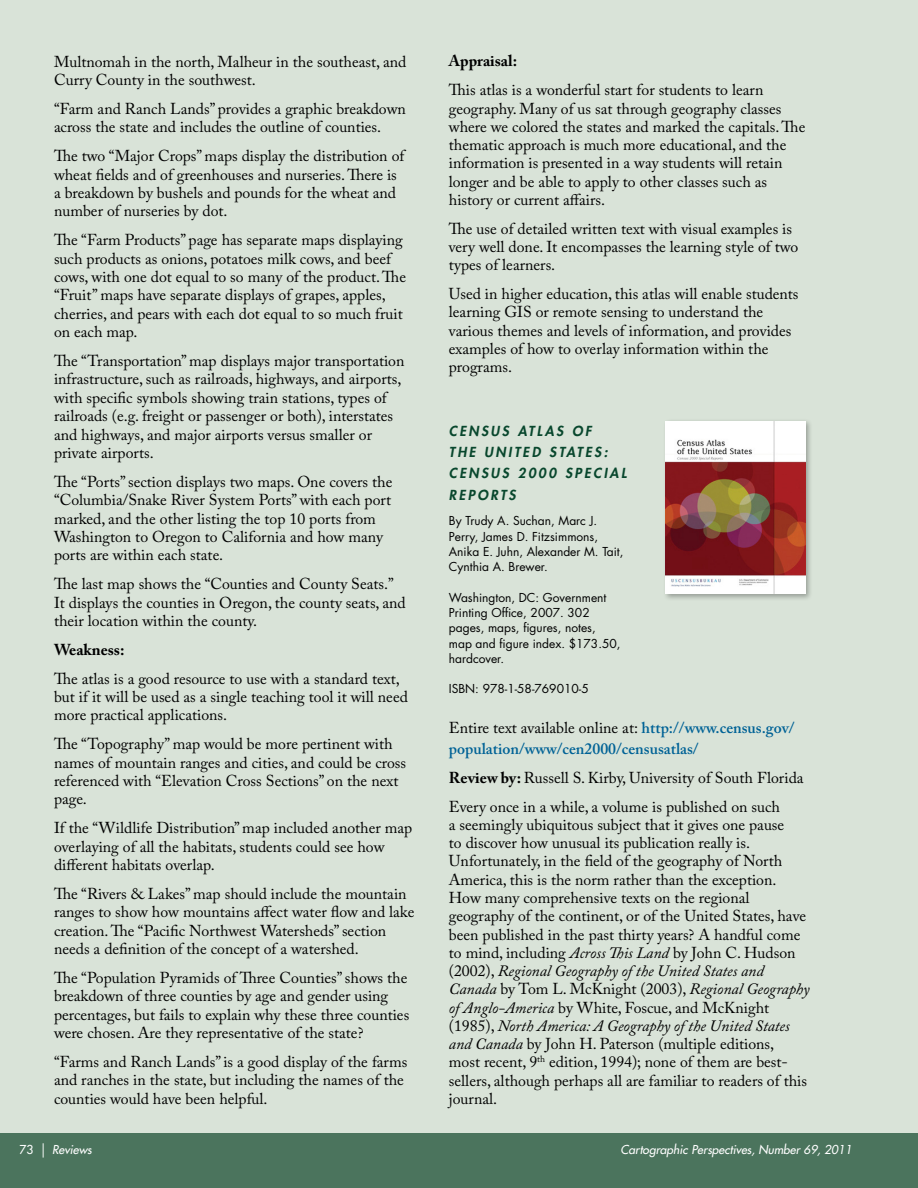
<style>
.page{position:relative;width:918px;height:1188px;background:#fff}
.page>*{position:absolute;margin:0;border:0;box-sizing:border-box;transform-origin:0 0}
.t1{font:15.75px/18.5px "Adobe Caslon Pro";color:#000}
.t2{font:600 15.75px/21.3px "Adobe Caslon Pro";color:#006296}
.t3{font:700 15.75px "Adobe Caslon Pro";color:#000}
.t4{font:italic 800 13.5px/21.3px "Futura Std";letter-spacing:.18em;color:#08472d}
.t5{font:12px/15.3px "Futura Std";color:#000}
.t6{font:italic 500 12px "Futura Std";color:#fff}
.s1{font-weight:400;color:#000}
.s2{font-weight:700}
.s3{font-style:italic}
.s4{font-style:normal}
</style>
<div class="page">
<div style="left:0;top:0;width:918px;height:1136px;background:#d9e3d8"></div>
<div style="left:0;top:1133px;width:918px;height:55px;background:#4b745d"></div>
<div style="left:663px;top:418px;width:150px;height:183px;background:#000;opacity:.3"></div>
<img style="left:666px;top:421px;width:139px;height:173px">
<p class="t1" style="left:54px;top:52px;width:354px">Multnomah in the north, Malheur in the southeast, and<br>Curry County in the southwest.</p>
<p class="t1" style="left:54px;top:99px;width:353px">“Farm and Ranch Lands” provides a graphic breakdown across the state and includes the outline of counties.</p>
<p class="t1" style="left:54px;top:147px;width:352px">The two “Major Crops” maps display the distribution of wheat fields and of greenhouses and nurseries. There is a breakdown by bushels and pounds for the wheat and number of nurseries by dot.</p>
<p class="t1" style="left:54px;top:231px;width:354px">The “Farm Products” page has separate maps displaying such products as onions, potatoes milk cows, and beef cows, with one dot equal to so many of the product. The “Fruit” maps have separate displays of grapes, apples, cherries, and pears with each dot equal to so much fruit on each map.</p>
<p class="t1" style="left:54px;top:351px;width:352px">The “Transportation” map displays major transportation infrastructure, such as railroads, highways, and airports, with specific symbols showing train stations, types of railroads (e.g. freight or passenger or both), interstates and highways, and major airports versus smaller or private airports.</p>
<p class="t1" style="left:54px;top:472px;width:340px">The “Ports” section displays two maps. One covers the “Columbia/Snake River System Ports” with each port marked, and the other listing the top 10 ports from Washington to Oregon to California and how many ports are within each state.</p>
<p class="t1" style="left:54px;top:575px;width:353px">The last map shows the “Counties and County Seats.”<br>It displays the counties in Oregon, the county seats, and their location within the county.</p>
<p class="t3" style="left:54px;top:640px;width:72px">Weakness:</p>
<p class="t1" style="left:54px;top:669px;width:355px">The atlas is a good resource to use with a standard text, but if it will be used as a single teaching tool it will need more practical applications.</p>
<p class="t1" style="left:54px;top:735px;width:354px">The “Topography” map would be more pertinent with names of mountain ranges and cities, and could be cross referenced with “Elevation Cross Sections” on the next page.</p>
<p class="t1" style="left:54px;top:819px;width:360px">If the “Wildlife Distribution” map included another map overlaying of all the habitats, students could see how different habitats overlap.</p>
<p class="t1" style="left:54px;top:884px;width:362px">The “Rivers &amp; Lakes” map should include the mountain ranges to show how mountains affect water flow and lake creation. The “Pacific Northwest Watersheds” section needs a definition of the concept of a watershed.</p>
<p class="t1" style="left:54px;top:968px;width:357px">The “Population Pyramids of Three Counties” shows the breakdown of three counties by age and gender using percentages, but fails to explain why these three counties were chosen. Are they representative of the state?</p>
<p class="t1" style="left:54px;top:1052px;width:355px">“Farms and Ranch Lands” is a good display of the farms and ranches in the state, but including the names of the counties would have been helpful.</p>
<p class="t3" style="left:449px;top:52px;width:70px">Appraisal:</p>
<p class="t1" style="left:449px;top:81px;width:358px">This atlas is a wonderful start for students to learn geography. Many of us sat through geography classes where we colored the states and marked the capitals. The thematic approach is much more educational, and the information is presented in a way students will retain longer and be able to apply to other classes such as history or current affairs.</p>
<p class="t1" style="left:449px;top:219px;width:351px">The use of detailed written text with visual examples is very well done. It encompasses the learning style of two types of learners.</p>
<p class="t1" style="left:449px;top:284px;width:351px">Used in higher education, this atlas will enable students learning GIS or remote sensing to understand the various themes and levels of information, and provides examples of how to overlay information within the programs.</p>
<p class="t4" style="left:449px;top:420px;width:179px;text-indent:123px">OF<br>THE UNITED STATES:<br>CENSUS 2000 SPECIAL<br>REPORTS</p>
<p class="t5" style="left:449px;top:513px;width:176px">By Trudy A. Suchan, Marc J.<br>Perry, James D. Fitzsimmons,<br>Anika E. Juhn, Alexander M. Tait,<br>Cynthia A. Brewer.</p>
<p class="t5" style="left:449px;top:590px;width:173px">Washington, DC: Government<br>Printing Office, 2007. 302 pages, maps, figures, notes, map and figure index. $173.50, hardcover.</p>
<p class="t5" style="left:449px;top:681px;width:141px">IS BN: 978-1-58-769010-5</p>
<p class="t2" style="left:449px;top:717px;width:347px"><span class="s1">Entire text available online at:</span> http://www.census.gov/ population/www/cen2000/censusatlas/</p>
<p class="t1" style="left:449px;top:763px;width:356px;line-height:28.8px"><span class="s2">Review by:</span> Russell S. Kirby, University of South Florida<br>Every once in a while, a volume is published on such</p>
<p class="t1" style="left:449px;top:815px;width:362px">a seemingly ubiquitous subject that it gives one pause<br>to discover how unusual its publication really is.<br>Unfortunately, in the field of the geography of North America, this is the norm rather than the exception.<br>How many comprehensive texts on the regional geography of the continent, or of the United States, have been published in the past thirty years? A handful come to mind, including <span class="s3">Across This Land</span> by John C. Hudson (2002), <span class="s3">Regional Geography of the United States and Canada</span> by Tom L. McKnight (2003), <span class="s3">Regional Geography of Anglo-America</span> by White, Foscue, and McKnight (1985), <span class="s3">North America: A Geography of the United States and Canada</span> by John H. Paterson (multiple editions,<br>most recent, 9<sup>th</sup> edition, 1994); none of them are best&shy;sellers, although perhaps all are familiar to readers of this journal.</p>
<p class="t4" style="left:449px;top:420px;width:107px">CENSUS ATLAS</p>
<p class="t6" style="left:20px;top:1142px;width:74px"><span class="s4">73</span> | Reviews</p>
<p class="t6" style="left:621px;top:1142px;width:233px">Cartographic Perspectives, Number 69, 2011</p>
</div>
